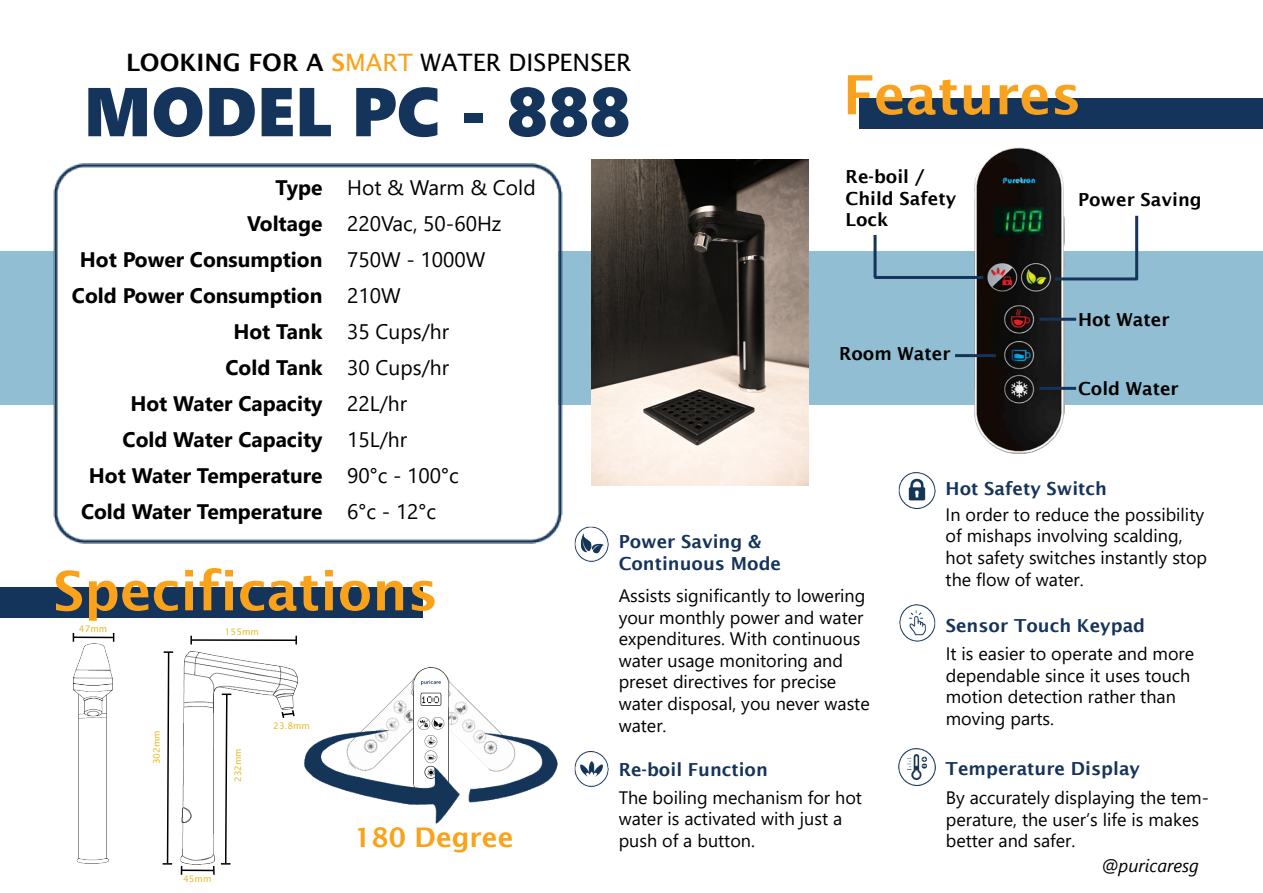
<style>
.page{position:relative;width:1263px;height:893px;background:#fff}
.page>*{position:absolute;margin:0;border:0;box-sizing:border-box;transform-origin:0 0}
.t1{font:69px "Segoe UI Black";color:#15345b}
.t2{font:600 54px "Lucida Sans";color:#faa21a}
.t3{font:600 54px "Lucida Sans";color:#f9a21f}
.t4{font:600 27px "Lucida Sans";color:#faa21a}
.t5{font:24px "Lucida Sans";color:#000}
.t6{font:700 21px "Segoe UI";color:#000}
.t7{font:21px "Segoe UI";color:#000}
.t8{font:18px/21.6px "Segoe UI";color:#000}
.t9{font:600 18px "Lucida Sans";color:#15345b}
.t10{font:600 18px/21.6px "Lucida Sans";color:#000}
.t11{font:italic 18px "Segoe UI";color:#000}
.t12{font:9px "Lucida Sans";color:#e9ba24}
.s1{font-weight:600}
.s2{font-weight:600;color:#faa21a}
.s3{color:#faa21a}
</style>
<div class="page">
<div style="left:0;top:587px;width:422px;height:31px;background:#15345b"></div>
<div style="left:859px;top:98px;width:403px;height:31px;background:#15345b"></div>
<div style="left:0;top:252px;width:1262px;height:153px;background:#91bed3"></div>
<img style="left:975px;top:148px;width:89px;height:306px">
<hr style="left:1135px;top:216px;width:3px;height:64px;background:#15345b">
<hr style="left:873px;top:235px;width:3px;height:42px;background:#15345b">
<hr style="left:874px;top:276px;width:109px;height:3px;background:#15345b">
<hr style="left:1055px;top:277px;width:82px;height:3px;background:#15345b">
<hr style="left:1039px;top:318px;width:37px;height:3px;background:#15345b">
<hr style="left:1039px;top:387px;width:37px;height:3px;background:#15345b">
<hr style="left:955px;top:354px;width:41px;height:3px;background:#15345b">
<img style="left:53px;top:163px;width:509px;height:381px">
<img style="left:898px;top:749px;width:37px;height:36px">
<img style="left:898px;top:472px;width:38px;height:37px">
<img style="left:574px;top:527px;width:35px;height:35px">
<img style="left:574px;top:752px;width:35px;height:34px">
<img style="left:899px;top:605px;width:37px;height:36px">
<img style="left:73px;top:643px;width:40px;height:220px">
<img style="left:181px;top:651px;width:116px;height:213px">
<img style="left:362px;top:687px;width:43px;height:43px">
<img style="left:405px;top:667px;width:93px;height:63px">
<img style="left:413px;top:668px;width:48px;height:62px">
<img style="left:304px;top:730px;width:254px;height:93px">
<svg style="left:163px;top:651px;width:10px;height:214px"></svg>
<hr style="left:73px;top:636px;width:40px;height:2px;background:#000">
<hr style="left:191px;top:639px;width:105px;height:2px;background:#000">
<svg style="left:295px;top:636px;width:2px;height:8px"></svg>
<svg style="left:190px;top:636px;width:2px;height:8px"></svg>
<svg style="left:280px;top:708px;width:16px;height:12px"></svg>
<svg style="left:221px;top:693px;width:10px;height:172px"></svg>
<hr style="left:181px;top:869px;width:32px;height:2px;background:#000">
<svg style="left:213px;top:866px;width:2px;height:9px"></svg>
<img style="left:182px;top:807px;width:10px;height:16px">
<img style="left:592px;top:159px;width:217px;height:327px">
<p class="t5" style="left:126px;top:49px;width:507px"><span class="s1">LOOKING FOR A</span> <span class="s2">S</span><span class="s3">MART</span> WATER DISPENSER</p>
<p class="t1" style="left:84px;top:62px;width:549px">MODEL PC - 888</p>
<p class="t3" style="left:843px;top:64px;width:240px">Features</p>
<p class="t6" style="left:275px;top:168px;width:49px">Type</p>
<p class="t6" style="left:247px;top:204px;width:77px">Voltage</p>
<p class="t6" style="left:80px;top:240px;width:244px">Hot Power Consumption</p>
<p class="t6" style="left:72px;top:276px;width:252px">Cold Power Consumption</p>
<p class="t6" style="left:233px;top:312px;width:91px">Hot Tank</p>
<p class="t6" style="left:225px;top:348px;width:98px">Cold Tank</p>
<p class="t6" style="left:130px;top:384px;width:194px">Hot Water Capacity</p>
<p class="t6" style="left:123px;top:420px;width:201px">Cold Water Capacity</p>
<p class="t6" style="left:89px;top:456px;width:235px">Hot Water Temperature</p>
<p class="t6" style="left:81px;top:492px;width:243px">Cold Water Temperature</p>
<p class="t7" style="left:347px;top:168px;width:190px">Hot &amp; Warm &amp; Cold</p>
<p class="t7" style="left:347px;top:204px;width:156px">220Vac, 50-60Hz</p>
<p class="t7" style="left:347px;top:240px;width:140px">750W - 1000W</p>
<p class="t7" style="left:347px;top:276px;width:55px">210W</p>
<p class="t7" style="left:347px;top:312px;width:103px">35 Cups/hr</p>
<p class="t7" style="left:347px;top:348px;width:103px">30 Cups/hr</p>
<p class="t7" style="left:347px;top:384px;width:61px">22L/hr</p>
<p class="t7" style="left:347px;top:420px;width:61px">15L/hr</p>
<p class="t7" style="left:347px;top:456px;width:113px">90°c - 100°c</p>
<p class="t7" style="left:347px;top:492px;width:91px">6°c - 12°c</p>
<p class="t2" style="left:53px;top:560px;width:386px">Specifications</p>
<p class="t12" style="left:79px;top:624px;width:30px">47mm</p>
<p class="t12" style="left:225px;top:626px;width:35px">155mm</p>
<p class="t12" style="left:152px;top:764px;width:35px;rotate:-90deg">302mm</p>
<p class="t12" style="left:233px;top:782px;width:35px;rotate:-90deg">232mm</p>
<p class="t12" style="left:273px;top:721px;width:38px">23.8mm</p>
<p class="t12" style="left:183px;top:873px;width:30px">45mm</p>
<p class="t4" style="left:354px;top:822px;width:161px">180 Degree</p>
<p class="t10" style="left:846px;top:166px;width:81px">Re-boil /</p>
<p class="t10" style="left:846px;top:187px;width:112px">Child Safety<br>Lock</p>
<p class="t10" style="left:839px;top:343px;width:113px">Room Water</p>
<p class="t10" style="left:1078px;top:189px;width:125px">Power Saving</p>
<p class="t10" style="left:1078px;top:309px;width:93px">Hot Water</p>
<p class="t10" style="left:1078px;top:377px;width:102px">Cold Water</p>
<p class="t9" style="left:619px;top:531px;width:144px">Power Saving &amp;</p>
<p class="t9" style="left:619px;top:553px;width:164px">Continuous Mode</p>
<p class="t8" style="left:619px;top:583px;width:253px">Assists significantly to lowering your monthly power and water expenditures. With continuous water usage monitoring and preset directives for precise water disposal, you never waste water.</p>
<p class="t9" style="left:619px;top:759px;width:151px">Re-boil Function</p>
<p class="t8" style="left:619px;top:785px;width:245px">The boiling mechanism for hot water is activated with just a push of a button.</p>
<p class="t9" style="left:946px;top:478px;width:163px">Hot Safety Switch</p>
<p class="t8" style="left:946px;top:502px;width:263px">In order to reduce the possibility of mishaps involving scalding, hot safety switches instantly stop the flow of water.</p>
<p class="t9" style="left:946px;top:615px;width:201px">Sensor Touch Keypad</p>
<p class="t8" style="left:946px;top:641px;width:250px">It is easier to operate and more dependable since it uses touch motion detection rather than moving parts.</p>
<p class="t9" style="left:946px;top:758px;width:196px">Temperature Display</p>
<p class="t8" style="left:946px;top:785px;width:265px">By accurately displaying the tem&shy;perature, the user’s life is makes better and safer.</p>
<p class="t11" style="left:1101px;top:849px;width:99px">@puricaresg</p>
</div>
